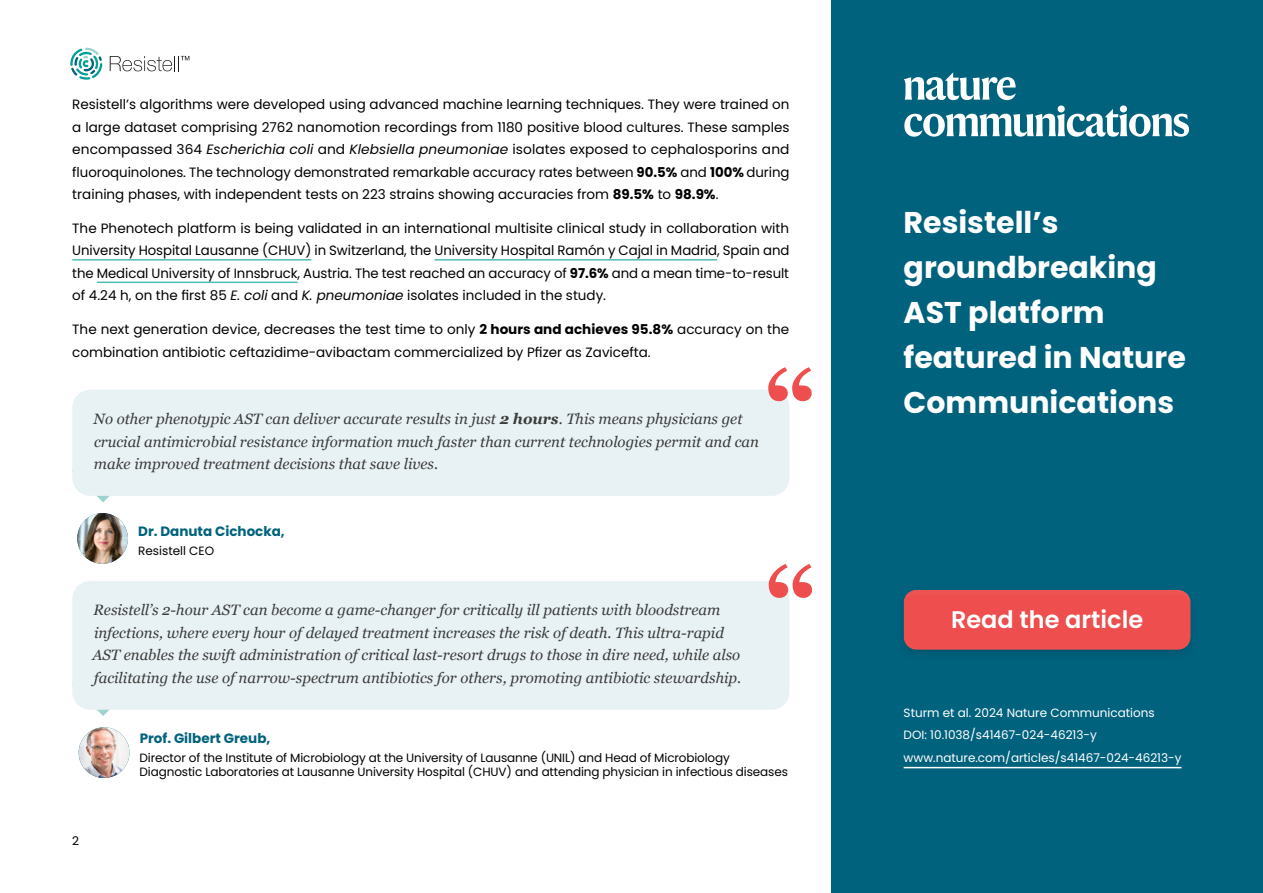
<style>
.page{position:relative;width:1263px;height:893px;background:#fff}
.page>*{position:absolute;margin:0;border:0;box-sizing:border-box;transform-origin:0 0}
.t1{font:700 30px/45px "Poppins";color:#fff}
.t2{font:600 24px "Poppins";color:#fff}
.t3{font:italic 15px/22.5px "Georgia";color:#3c3c3b}
.t4{font:13.5px/22.5px "Poppins";color:#000;text-align:justify}
.t5{font:700 13.5px "Poppins";color:#00627c}
.t6{font:12px/14.4px "Poppins";letter-spacing:-.01em;color:#000}
.t7{font:12px/22.5px "Poppins";color:#fff}
.s1{font-style:italic}
.s2{font-weight:700}
</style>
<div class="page">
<svg style="left:70px;top:48px;width:32px;height:32px"></svg>
<svg style="left:110px;top:56px;width:79px;height:15px"></svg>
<div style="left:831px;top:0;width:432px;height:893px;background:#00627d"></div>
<hr style="left:904px;top:767px;width:277px;height:1px;background:#fff">
<div style="left:889px;top:578px;width:315px;height:79px;background:#fff;opacity:.1"></div>
<svg style="left:904px;top:72px;width:285px;height:65px"></svg>
<hr style="left:72px;top:259px;width:239px;height:2px;background:#4dbbb6">
<hr style="left:434px;top:259px;width:283px;height:2px;background:#4dbbb6">
<hr style="left:97px;top:282px;width:201px;height:1px;background:#4dbbb6">
<svg style="left:97px;top:496px;width:13px;height:6px"></svg>
<div style="left:72px;top:390px;width:717px;height:106px;background:#e8f2f5;border-radius:18px"></div>
<svg style="left:768px;top:367px;width:44px;height:34px"></svg>
<img style="left:77px;top:513px;width:51px;height:51px;border-radius:25px">
<svg style="left:97px;top:710px;width:12px;height:6px"></svg>
<div style="left:72px;top:581px;width:717px;height:129px;background:#e8f2f5;border-radius:18px"></div>
<svg style="left:769px;top:564px;width:43px;height:34px"></svg>
<img style="left:79px;top:727px;width:50px;height:51px;border-radius:25px">
<p class="t4" style="left:72px;top:93px;width:719px">Resistell’s algorithms were developed using advanced machine learning techniques. They were trained on a large dataset comprising 2762 nanomotion recordings from 1180 positive blood cultures. These samples encompassed 364 <span class="s1">Escherichia coli</span> and <span class="s1">Klebsiella pneumoniae</span> isolates exposed to cephalosporins and fluoroquinolones. The technology demonstrated remarkable accuracy rates between <span class="s2">90.5%</span> and <span class="s2">100%</span> during training phases, with independent tests on 223 strains showing accuracies from <span class="s2">89.5%</span> to <span class="s2">98.9%</span>.</p>
<p class="t4" style="left:72px;top:217px;width:719px">The Phenotech platform is being validated in an international multisite clinical study in collaboration with University Hospital Lausanne (CHUV) in Switzerland, the University Hospital Ramón y Cajal in Madrid, Spain and the Medical University of Innsbruck, Austria. The test reached an accuracy of <span class="s2">97.6%</span> and a mean time-to-result of 4.24 h, on the first 85 <span class="s1">E. coli</span> and <span class="s1">K. pneumoniae</span> isolates included in the study.</p>
<p class="t4" style="left:72px;top:318px;width:718px">The next generation device, decreases the test time to only <span class="s2">2 hours and achieves 95.8%</span> accuracy on the combination antibiotic ceftazidime-avibactam commercialized by Pfizer as Zavicefta.</p>
<p class="t3" style="left:93px;top:407px;width:667px">No other phenotypic AST can deliver accurate results in just <span class="s2">2 hours</span>. This means physicians get crucial antimicrobial resistance information much faster than current technologies permit and can make improved treatment decisions that save lives.</p>
<p class="t5" style="left:138px;top:524px;width:148px">Dr. Danuta Cichocka,</p>
<p class="t6" style="left:138px;top:543px;width:77px">Resistell CEO</p>
<p class="t3" style="left:92px;top:598px;width:650px">Resistell’s 2-hour AST can become a game-changer for critically ill patients with bloodstream infections, where every hour of delayed treatment increases the risk of death. This ultra-rapid AST enables the swift administration of critical last-resort drugs to those in dire need, while also facilitating the use of narrow-spectrum antibiotics for others, promoting antibiotic stewardship.</p>
<p class="t6" style="left:72px;top:833px;width:8px">2</p>
<p class="t5" style="left:140px;top:731px;width:132px">Prof. Gilbert Greub,</p>
<p class="t6" style="left:140px;top:750px;width:650px">Director of the Institute of Microbiology at the University of Lausanne (UNIL) and Head of Microbiology<br>Diagnostic Laboratories at Lausanne University Hospital (CHUV) and attending physician in infectious diseases</p>
<h1 class="t1" style="left:904px;top:200px;width:284px">Resistell’s groundbreaking<br>AST platform featured in Nature<br>Communications</h1>
<h2 class="t2" style="left:951px;top:605px;width:194px">Read the article</h2>
<p class="t7" style="left:904px;top:701px;width:279px">Sturm et al. 2024 Nature Communications<br>DOI: 10.1038/s41467-024-46213-y www.nature.com/articles/s41467-024-46213-y</p>
</div>
